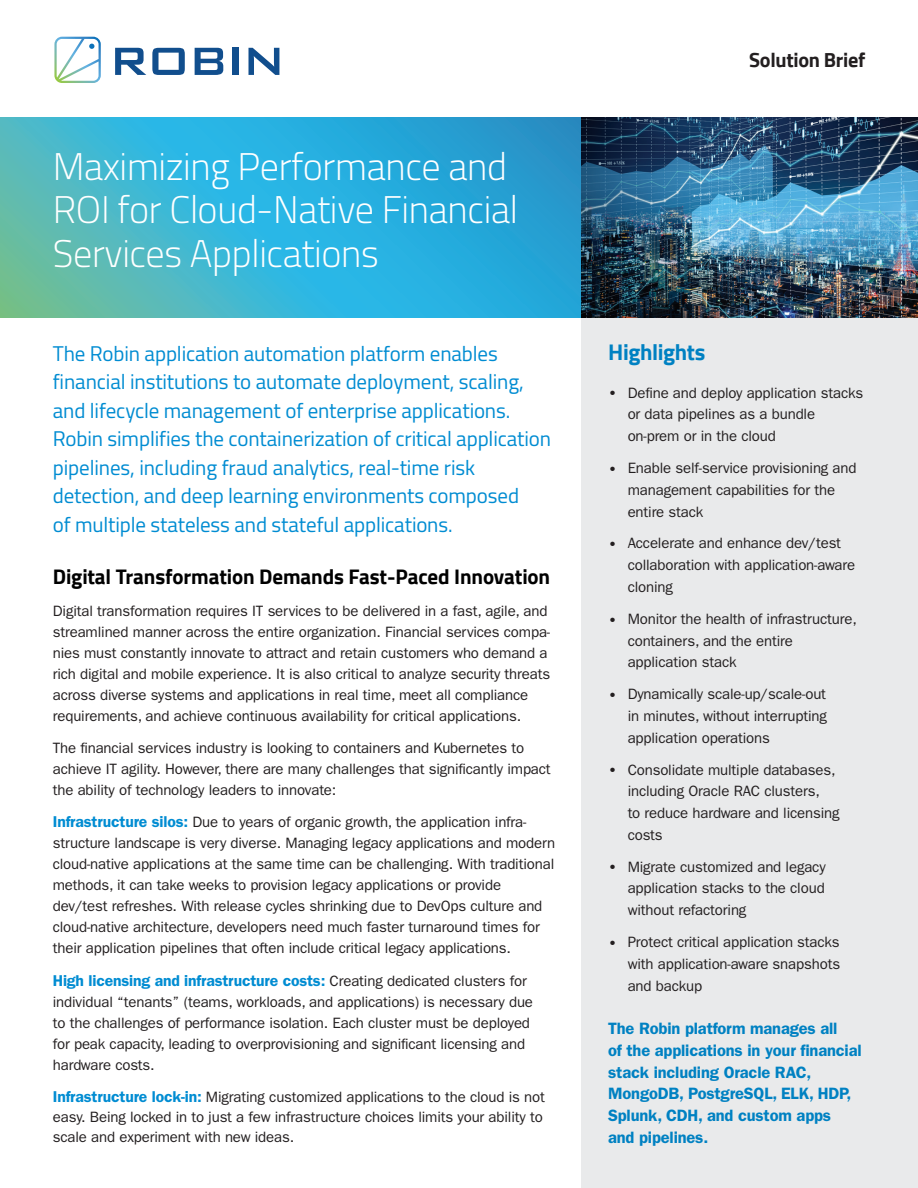
<style>
.page{position:relative;width:918px;height:1188px;background:#fff}
.page>*{position:absolute;margin:0;border:0;box-sizing:border-box;transform-origin:0 0}
.t1{font:300 38.25px/43.5px "Cairo";letter-spacing:-.01em;color:#fff}
.t2{font:700 22.5px "Cairo";letter-spacing:-.015em;color:#0081c2}
.t3{font:21px/28.5px "Cairo";letter-spacing:-.005em;color:#008cd2}
.t4{font:700 21px "Cairo";letter-spacing:-.005em;color:#000}
.t5{font:700 20.25px "Cairo";letter-spacing:-.015em;color:#231f20}
.t6{font:600 16.5px/21.8px "ITC Franklin Gothic Std";letter-spacing:-.01em;color:#0081c2}
.t7{font:600 15.75px "ITC Franklin Gothic Std";letter-spacing:-.01em;color:#008cd2}
.t8{font:15px/21.8px "ITC Franklin Gothic Std";letter-spacing:-.01em;color:#231f20}
.s1{font-weight:600;font-size:15.75px;color:#008cd2}
.s2{font-weight:400;font-size:15px;color:#231f20}
.s3{font-weight:600}
</style>
<div class="page">
<svg style="left:0;top:117px;width:581px;height:201px;background:#36b0d1"></svg>
<div style="left:581px;top:318px;width:337px;height:870px;background:#e9eaeb"></div>
<svg style="left:54px;top:37px;width:47px;height:46px"></svg>
<svg style="left:115px;top:48px;width:31px;height:27px"></svg>
<svg style="left:152px;top:48px;width:33px;height:27px"></svg>
<svg style="left:195px;top:48px;width:28px;height:27px"></svg>
<div style="left:232px;top:48px;width:6px;height:27px;background:#114e8d"></div>
<svg style="left:249px;top:48px;width:30px;height:27px"></svg>
<img style="left:861px;top:117px;width:57px;height:201px">
<img style="left:581px;top:117px;width:280px;height:201px">
<h1 class="t1" style="left:53px;top:144px;width:467px">Maximizing Performance and<br>ROI for Cloud-Native Financial<br>Services Applications</h1>
<p class="t3" style="left:53px;top:339px;width:500px">The Robin application automation platform enables financial institutions to automate deployment, scaling, and lifecycle management of enterprise applications.<br>Robin simplifies the containerization of critical application pipelines, including fraud analytics, real-time risk detection, and deep learning environments composed<br>of multiple stateless and stateful applications.</p>
<h3 class="t4" style="left:53px;top:564px;width:499px">Digital Transformation Demands Fast-Paced Innovation</h3>
<p class="t8" style="left:53px;top:600px;width:499px;line-height:21px">Digital transformation requires IT services to be delivered in a fast, agile, and streamlined manner across the entire organization. Financial services compa&shy;nies must constantly innovate to attract and retain customers who demand a rich digital and mobile experience. It is also critical to analyze security threats across diverse systems and applications in real time, meet all compliance requirements, and achieve continuous availability for critical applications.</p>
<p class="t8" style="left:53px;top:738px;width:499px;line-height:21px">The financial services industry is looking to containers and Kubernetes to achieve IT agility. However, there are many challenges that significantly impact the ability of technology leaders to innovate:</p>
<p class="t8" style="left:53px;top:812px;width:504px;line-height:21px"><span class="s1">Infrastructure silos:</span> Due to years of organic growth, the application infra&shy;structure landscape is very diverse. Managing legacy applications and modern cloud-native applications at the same time can be challenging. With traditional methods, it can take weeks to provision legacy applications or provide dev/test refreshes. With release cycles shrinking due to DevOps culture and cloud-native architecture, developers need much faster turnaround times for their application pipelines that often include critical legacy applications.</p>
<p class="t7" style="left:53px;top:971px;width:476px">High licensing and infrastructure costs: <span class="s2">Creating dedicated clusters for</span></p>
<p class="t8" style="left:53px;top:991px;width:482px;line-height:21px">individual “tenants” (teams, workloads, and applications) is necessary due to the challenges of performance isolation. Each cluster must be deployed for peak capacity, leading to overprovisioning and significant licensing and hardware costs.</p>
<p class="t8" style="left:53px;top:1087px;width:494px;line-height:20.2px"><span class="s1">Infrastructure lock-in:</span> Migrating customized applications to the cloud is not easy. Being locked in to just a few infrastructure choices limits your ability to scale and experiment with new ideas.</p>
<h3 class="t5" style="left:749px;top:48px;width:118px">Solution Brief</h3>
<h2 class="t2" style="left:608px;top:339px;width:99px">Highlights</h2>
<p class="t8" style="left:628px;top:382px;width:237px;text-indent:-20px"><span class="s3">•</span> Define and deploy application stacks or data pipelines as a bundle on-prem or in the cloud</p>
<p class="t8" style="left:628px;top:457px;width:230px;text-indent:-19px"><span class="s3">•</span> Enable self-service provisioning and management capabilities for the entire stack</p>
<p class="t8" style="left:628px;top:533px;width:229px;text-indent:-20px"><span class="s3">•</span> Accelerate and enhance dev/test collaboration with application-aware cloning</p>
<p class="t8" style="left:628px;top:608px;width:231px;text-indent:-20px"><span class="s3">•</span> Monitor the health of infrastructure, containers, and the entire application stack</p>
<p class="t8" style="left:628px;top:683px;width:201px;text-align:justify;text-indent:-20px"><span class="s3">•</span> Dynamically scale-up/scale-out in minutes, without interrupting application operations</p>
<p class="t8" style="left:628px;top:759px;width:213px;text-indent:-20px"><span class="s3">•</span> Consolidate multiple databases, including Oracle RAC clusters,<br>to reduce hardware and licensing costs</p>
<p class="t8" style="left:628px;top:856px;width:199px;text-align:justify;text-indent:-20px"><span class="s3">•</span> Migrate customized and legacy application stacks to the cloud without refactoring</p>
<p class="t8" style="left:628px;top:931px;width:214px;text-align:justify;text-indent:-20px"><span class="s3">•</span> Protect critical application stacks with application-aware snapshots and backup</p>
<p class="t6" style="left:608px;top:1018px;width:255px">The Robin platform manages all<br>of the applications in your financial stack including Oracle RAC,<br>MongoDB, PostgreSQL, ELK, HDP,<br>Splunk, CDH, and custom apps<br>and pipelines.</p>
</div>
